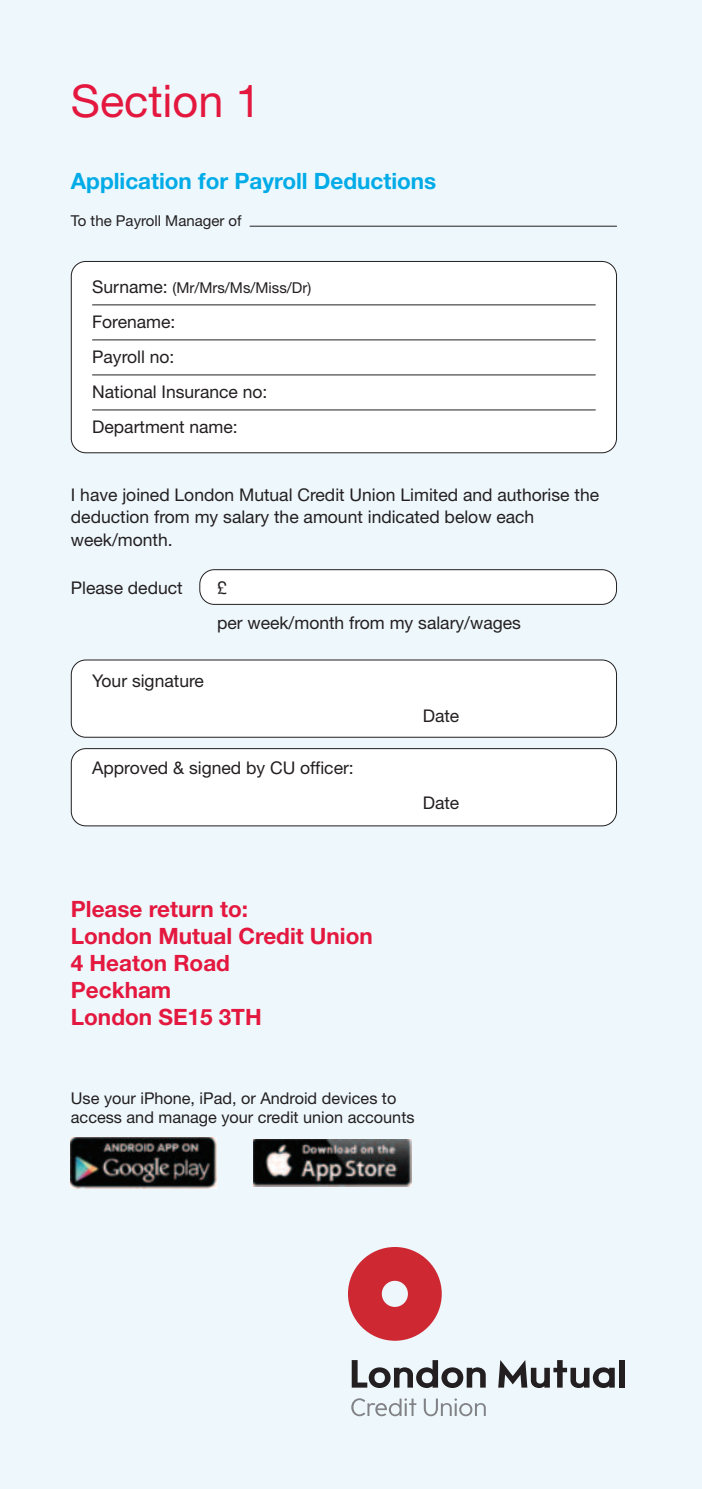
<style>
.page{position:relative;width:702px;height:1489px;background:#fff}
.page>*{position:absolute;margin:0;border:0;box-sizing:border-box;transform-origin:0 0}
.t1{font:45px "Helvetica Neue";color:#e4183e}
.t2{font:700 22.5px/27px "Helvetica Neue";color:#e4183e}
.t3{font:700 22.5px "Helvetica Neue";color:#00abe7}
.t4{font:17.5px/35px "Helvetica Neue";color:#231f20}
.t5{font:16.25px/19.5px "Helvetica Neue";color:#231f20}
.t6{font:15px "Helvetica Neue";color:#231f20}
.s1{font-size:17.5px}
</style>
<div class="page">
<div style="left:0;top:0;width:702px;height:1488px;background:#edf7fc"></div>
<hr style="left:250px;top:226px;width:367px;height:1px;background:#231f20">
<div style="left:71px;top:261px;width:545px;height:192px;background:#fff;border-radius:15px"></div>
<div style="left:71px;top:261px;width:546px;height:192px;border:1px solid #231f20;border-radius:15px"></div>
<hr style="left:92px;top:304px;width:503px;height:1px;background:#231f20">
<hr style="left:92px;top:339px;width:503px;height:1px;background:#231f20">
<hr style="left:92px;top:374px;width:503px;height:1px;background:#231f20">
<hr style="left:92px;top:409px;width:503px;height:1px;background:#231f20">
<div style="left:71px;top:660px;width:545px;height:77px;background:#fff;border-radius:15px"></div>
<div style="left:71px;top:659px;width:546px;height:78px;border:1px solid #231f20;border-radius:15px"></div>
<div style="left:71px;top:748px;width:545px;height:77px;background:#fff;border-radius:15px"></div>
<div style="left:71px;top:748px;width:546px;height:78px;border:1px solid #231f20;border-radius:15px"></div>
<div style="left:200px;top:569px;width:416px;height:35px;background:#fff;border-radius:15px"></div>
<div style="left:199px;top:569px;width:418px;height:35px;border:1px solid #231f20;border-radius:15px"></div>
<svg style="left:352px;top:1360px;width:133px;height:27px"></svg>
<svg style="left:498px;top:1360px;width:116px;height:27px"></svg>
<div style="left:619px;top:1359px;width:5px;height:28px;background:#231f20"></div>
<svg style="left:351px;top:1398px;width:65px;height:17px"></svg>
<svg style="left:424px;top:1398px;width:61px;height:17px"></svg>
<svg style="left:348px;top:1247px;width:93px;height:93px"></svg>
<img style="left:71px;top:1137px;width:146px;height:51px">
<img style="left:253px;top:1139px;width:158px;height:47px">
<h1 class="t1" style="left:71px;top:85px;width:191px">Section 1</h1>
<p class="t3" style="left:71px;top:173px;width:367px">Application for Payroll Deductions</p>
<p class="t6" style="left:71px;top:216px;width:172px">To the Payroll Manager of</p>
<p class="t6" style="left:92px;top:283px;width:221px"><span class="s1">Surname:</span> (Mr/Mrs/Ms/Miss/Dr)</p>
<p class="t4" style="left:92px;top:306px;width:177px">Forename:<br>Payroll no:<br>National Insurance no:<br>Department name:</p>
<p class="t4" style="left:71px;top:485px;width:529px;line-height:22.5px">I have joined London Mutual Credit Union Limited and authorise the deduction from my salary the amount indicated below each week/month.</p>
<p class="t4" style="left:71px;top:571px;width:113px">Please deduct</p>
<p class="t4" style="left:217px;top:571px;width:305px">£<br>per week/month from my salary/wages</p>
<p class="t4" style="left:92px;top:664px;width:113px">Your signature</p>
<p class="t4" style="left:92px;top:752px;width:263px">Approved &amp; signed by CU officer:</p>
<p class="t4" style="left:423px;top:699px;width:38px">Date</p>
<p class="t4" style="left:423px;top:787px;width:38px">Date</p>
<p class="t2" style="left:71px;top:897px;width:303px">Please return to:<br>London Mutual Credit Union<br>4 Heaton Road<br>Peckham<br>London SE15 3TH</p>
<p class="t5" style="left:71px;top:1089px;width:345px">Use your iPhone, iPad, or Android devices to access and manage your credit union accounts</p>
</div>
